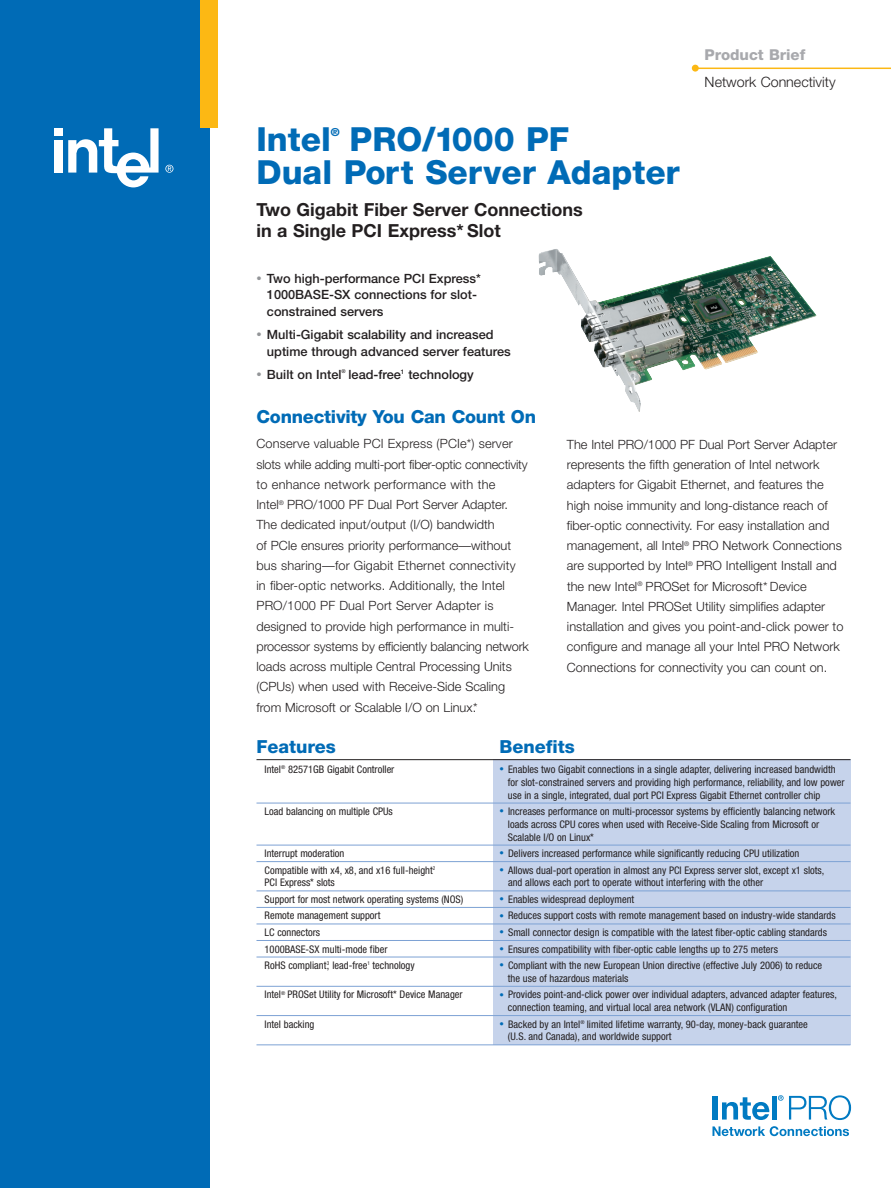
<style>
.page{position:relative;width:891px;height:1188px;background:#fff}
.page>*{position:absolute;margin:0;border:0;box-sizing:border-box;transform-origin:0 0}
.t1{font:800 33.3px/33px "Helvetica Neue";color:#006bb6;text-align:center}
.t2{font:700 18px/21px "Helvetica Neue";color:#231f20}
.t3{font:800 18px "Helvetica Neue";letter-spacing:-.015em;color:#006bb6}
.t4{font:800 15px "Helvetica Neue";color:#a8a9ad}
.t5{font:300 14.25px "Helvetica Neue";color:#231f20}
.t6{font:300 12.75px/20.2px "Helvetica Neue";color:#231f20}
.t7{font:500 12.75px/16.5px "Helvetica Neue";color:#231f20}
.t8{font:800 11.1px "Helvetica Neue";color:#006bb6}
.t9{font:condensed 10.5px/12.8px "Helvetica Neue";color:#231f20}
.t10{font:500 5.25px "Helvetica Neue";color:#231f20}
.s1{font-weight:300;font-size:10.5px;color:#939598}
.s2{font-weight:700;font-size:9px;color:#006bb6}
</style>
<div class="page">
<div style="left:0;top:0;width:209px;height:1188px;background:#006bb6"></div>
<div style="left:201px;top:0;width:17px;height:128px;background:#fcb814"></div>
<div style="left:54px;top:128px;width:8px;height:8px;background:#fff"></div>
<div style="left:54px;top:140px;width:8px;height:33px;background:#fff"></div>
<svg style="left:68px;top:128px;width:91px;height:59px"></svg>
<svg style="left:165px;top:165px;width:8px;height:8px"></svg>
<div style="left:712px;top:1096px;width:6px;height:24px;background:#007ac2"></div>
<svg style="left:722px;top:1097px;width:48px;height:23px"></svg>
<div style="left:772px;top:1096px;width:5px;height:24px;background:#007ac2"></div>
<svg style="left:778px;top:1095px;width:73px;height:25px"></svg>
<svg style="left:713px;top:1126px;width:136px;height:10px"></svg>
<div style="left:493px;top:760px;width:357px;height:285px;background:#c6d3eb"></div>
<hr style="left:256px;top:759px;width:594px;height:1px;background:#231f20">
<hr style="left:256px;top:803px;width:594px;height:1px;background:#7da2d4">
<hr style="left:256px;top:845px;width:594px;height:1px;background:#7da2d4">
<hr style="left:256px;top:861px;width:594px;height:1px;background:#7da2d4">
<hr style="left:256px;top:891px;width:594px;height:1px;background:#7da2d4">
<hr style="left:256px;top:907px;width:594px;height:1px;background:#7da2d4">
<hr style="left:256px;top:924px;width:594px;height:1px;background:#7da2d4">
<hr style="left:256px;top:940px;width:594px;height:1px;background:#7da2d4">
<hr style="left:256px;top:957px;width:594px;height:1px;background:#7da2d4">
<hr style="left:256px;top:986px;width:594px;height:1px;background:#7da2d4">
<hr style="left:256px;top:1015px;width:594px;height:1px;background:#7da2d4">
<hr style="left:256px;top:1044px;width:594px;height:1px;background:#7da2d4">
<img style="left:538px;top:249px;width:279px;height:163px">
<div style="left:692px;top:65px;width:7px;height:7px;background:#fcb814;border-radius:50%"></div>
<hr style="left:696px;top:68px;width:195px;height:1px;background:#fcb814">
<h3 class="t4" style="left:705px;top:49px;width:102px">Product Brief</h3>
<h3 class="t5" style="left:705px;top:76px;width:133px">Network Connectivity</h3>
<h1 class="t1" style="left:257px;top:126px;width:425px">PRO/1000 PF<br>Dual Port Server Adapter</h1>
<h2 class="t2" style="left:256px;top:200px;width:328px">Two Gigabit Fiber Server Connections in a Single PCI Express* Slot</h2>
<p class="t7" style="left:267px;top:271px;width:215px;text-indent:-10px"><span class="s1">•</span> Two high-performance PCI Express*<br>1000BASE-SX connections for slot&shy;constrained servers</p>
<p class="t7" style="left:267px;top:328px;width:245px;text-indent:-10px"><span class="s1">•</span> Multi-Gigabit scalability and increased uptime through advanced server features</p>
<p class="t7" style="left:256px;top:367px;width:87px"><span class="s1">•</span> Built on Intel</p>
<p class="t10" style="left:342px;top:369px;width:6px">®</p>
<p class="t7" style="left:349px;top:367px;width:127px">lead-free<sup>1</sup> technology</p>
<h2 class="t3" style="left:256px;top:410px;width:281px">Connectivity You Can Count On</h2>
<p class="t6" style="left:256px;top:435px;width:274px">Conserve valuable PCI Express (PCIe*) server slots while adding multi-port fiber-optic connectivity to enhance network performance with the<br>Intel<sup>®</sup> PRO/1000 PF Dual Port Server Adapter.<br>The dedicated input/output (I/O) bandwidth<br>of PCIe ensures priority performance—without bus sharing—for Gigabit Ethernet connectivity<br>in fiber-optic networks. Additionally, the Intel PRO/1000 PF Dual Port Server Adapter is designed to provide high performance in multi&shy;processor systems by efficiently balancing network loads across multiple Central Processing Units (CPUs) when used with Receive-Side Scaling from Microsoft or Scalable I/O on Linux*.</p>
<p class="t6" style="left:567px;top:435px;width:278px">The Intel PRO/1000 PF Dual Port Server Adapter represents the fifth generation of Intel network adapters for Gigabit Ethernet, and features the high noise immunity and long-distance reach of fiber-optic connectivity. For easy installation and management, all Intel<sup>®</sup> PRO Network Connections are supported by Intel<sup>®</sup> PRO Intelligent Install and the new Intel<sup>®</sup> PROSet for Microsoft* Device Manager. Intel PROSet Utility simplifies adapter installation and gives you point-and-click power to configure and manage all your Intel PRO Network Connections for connectivity you can count on.</p>
<h2 class="t3" style="left:256px;top:740px;width:81px">Features</h2>
<h2 class="t3" style="left:500px;top:740px;width:77px">Benefits</h2>
<p class="t9" style="left:265px;top:764px;width:131px">Intel<sup>®</sup> 82571GB Gigabit Controller</p>
<p class="t9" style="left:508px;top:764px;width:338px;text-indent:-8px"><span class="s2">•</span> Enables two Gigabit connections in a single adapter, delivering increased bandwidth for slot-constrained servers and providing high performance, reliability, and low power use in a single, integrated, dual port PCI Express Gigabit Ethernet controller chip</p>
<p class="t9" style="left:265px;top:806px;width:130px">Load balancing on multiple CPUs</p>
<p class="t9" style="left:508px;top:806px;width:329px;text-indent:-8px"><span class="s2">•</span> Increases performance on multi-processor systems by efficiently balancing network loads across CPU cores when used with Receive-Side Scaling from Microsoft or<br>Scalable I/O on Linux*</p>
<p class="t9" style="left:265px;top:848px;width:81px">Interrupt moderation</p>
<p class="t9" style="left:500px;top:848px;width:302px"><span class="s2">•</span> Delivers increased performance while significantly reducing CPU utilization</p>
<p class="t9" style="left:265px;top:864px;width:172px">Compatible with x4, x8, and x16 full-height<sup>2</sup></p>
<p class="t9" style="left:500px;top:864px;width:326px"><span class="s2">•</span> Allows dual-port operation in almost any PCI Express server slot, except x1 slots,</p>
<p class="t9" style="left:265px;top:877px;width:72px">PCI Express* slots</p>
<p class="t9" style="left:508px;top:877px;width:257px">and allows each port to operate without interfering with the other</p>
<p class="t9" style="left:265px;top:894px;width:200px">Support for most network operating systems (NOS)</p>
<p class="t9" style="left:500px;top:894px;width:136px"><span class="s2">•</span> Enables widespread deployment</p>
<p class="t9" style="left:265px;top:910px;width:117px">Remote management support</p>
<p class="t9" style="left:500px;top:910px;width:338px"><span class="s2">•</span> Reduces support costs with remote management based on industry-wide standards</p>
<p class="t9" style="left:265px;top:927px;width:57px">LC connectors</p>
<p class="t9" style="left:500px;top:927px;width:329px"><span class="s2">•</span> Small connector design is compatible with the latest fiber-optic cabling standards</p>
<p class="t9" style="left:265px;top:943px;width:124px">1000BASE-SX multi-mode fiber</p>
<p class="t9" style="left:500px;top:943px;width:280px"><span class="s2">•</span> Ensures compatibility with fiber-optic cable lengths up to 275 meters</p>
<p class="t9" style="left:265px;top:960px;width:152px">RoHS compliant<sup>3</sup>, lead-free<sup>1</sup> technology</p>
<p class="t9" style="left:508px;top:960px;width:316px;text-indent:-8px"><span class="s2">•</span> Compliant with the new European Union directive (effective July 2006) to reduce the use of hazardous materials</p>
<p class="t9" style="left:265px;top:989px;width:200px">Intel<sup>®</sup> PROSet Utility for Microsoft* Device Manager</p>
<p class="t9" style="left:508px;top:989px;width:331px;text-indent:-8px"><span class="s2">•</span> Provides point-and-click power over individual adapters, advanced adapter features, connection teaming, and virtual local area network (VLAN) configuration</p>
<p class="t9" style="left:265px;top:1018px;width:51px">Intel backing</p>
<p class="t9" style="left:508px;top:1018px;width:302px;text-indent:-8px"><span class="s2">•</span> Backed by an Intel<sup>®</sup> limited lifetime warranty, 90-day, money-back guarantee (U.S. and Canada), and worldwide support</p>
<h1 class="t1" style="left:256px;top:126px;width:76px">Intel</h1>
<p class="t8" style="left:331px;top:128px;width:10px">®</p>
</div>
